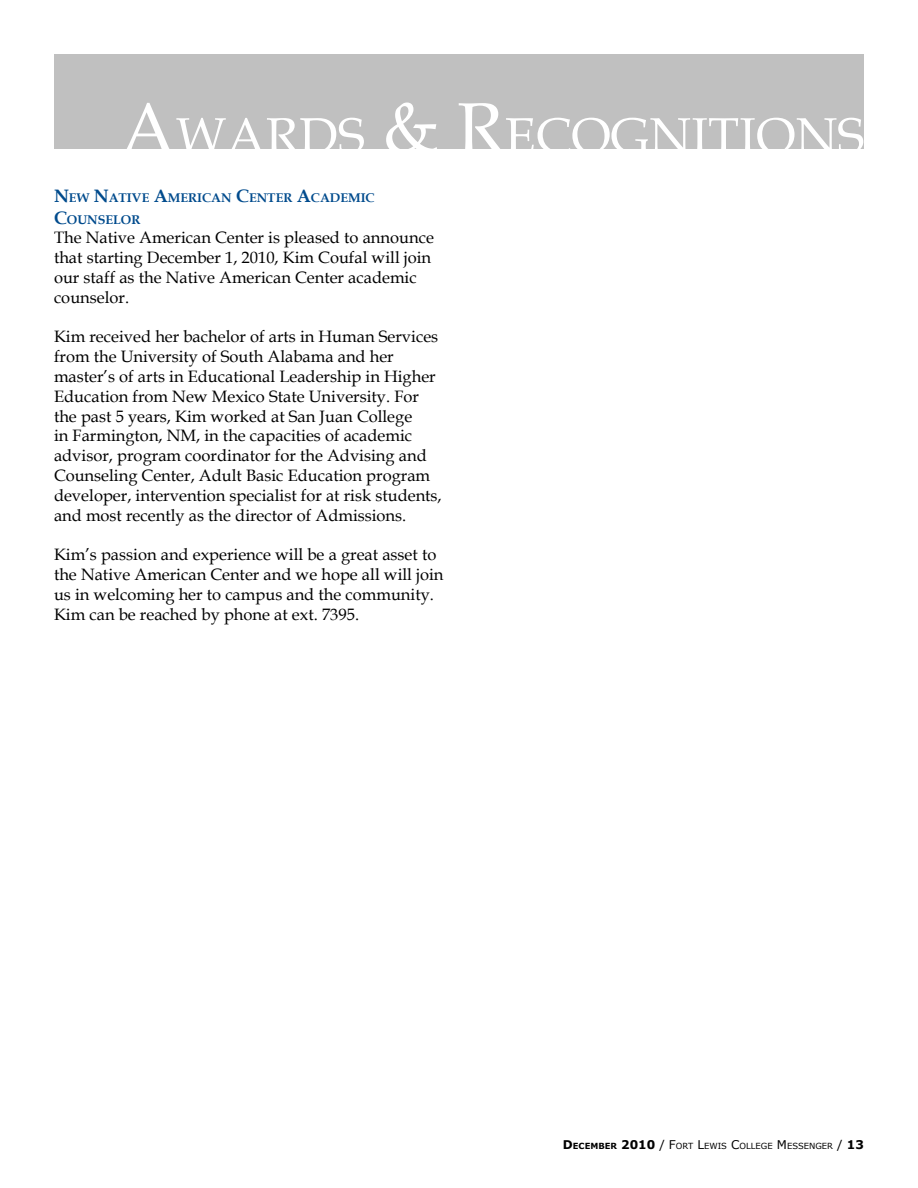
<style>
.page{position:relative;width:918px;height:1188px;background:#fff}
.page>*{position:absolute;margin:0;border:0;box-sizing:border-box;transform-origin:0 0}
.t1{font:50.4px "Book Antiqua";color:#fff}
.t2{font:16.5px/19.8px "Book Antiqua";color:#000}
.t3{font:700 12.6px/21.6px "Book Antiqua";color:#004b8d}
.t4{font:8.4px "Verdana";color:#000}
.s1{font-size:72px}
.s2{font-size:18px}
.s3{font-weight:700;font-size:12px}
.s4{font-weight:700}
.s5{font-size:12px}
</style>
<div class="page">
<div style="left:54px;top:54px;width:810px;height:94px;background:#c0c0c0"></div>
<h1 class="t1" style="left:120px;top:101px;width:454px"><span class="s1">A</span>wards <span class="s1">&amp; R</span>ecog</h1>
<h1 class="t1" style="left:649px;top:101px;width:215px">nitions</h1>
<p class="t3" style="left:54px;top:187px;width:322px"><span class="s2">N</span>EW <span class="s2">N</span>ATIVE <span class="s2">A</span>MERICAN <span class="s2">C</span>ENTER <span class="s2">A</span>CADEMIC<br><span class="s2">C</span>OUNSELOR</p>
<p class="t2" style="left:54px;top:228px;width:381px">The Native American Center is pleased to announce that starting December 1, 2010, Kim Coufal will join our staff as the Native American Center academic counselor.</p>
<p class="t2" style="left:54px;top:327px;width:389px">Kim received her bachelor of arts in Human Services from the University of South Alabama and her master’s of arts in Educational Leadership in Higher Education from New Mexico State University. For the past 5 years, Kim worked at San Juan College<br>in Farmington, NM, in the capacities of academic advisor, program coordinator for the Advising and Counseling Center, Adult Basic Education program developer, intervention specialist for at risk students, and most recently as the director of Admissions.</p>
<p class="t2" style="left:54px;top:544px;width:391px">Kim’s passion and experience will be a great asset to the Native American Center and we hope all will join us in welcoming her to campus and the community.<br>Kim can be reached by phone at ext. 7395.</p>
<p class="t4" style="left:563px;top:1141px;width:301px"><span class="s3">D</span><span class="s4">ECEMBER</span> <span class="s3">2010</span> <span class="s5">/ F</span>ORT <span class="s5">L</span>EWIS <span class="s5">C</span>OLLEGE <span class="s5">M</span>ESSENGER <span class="s5">/</span> <span class="s3">13</span></p>
</div>
